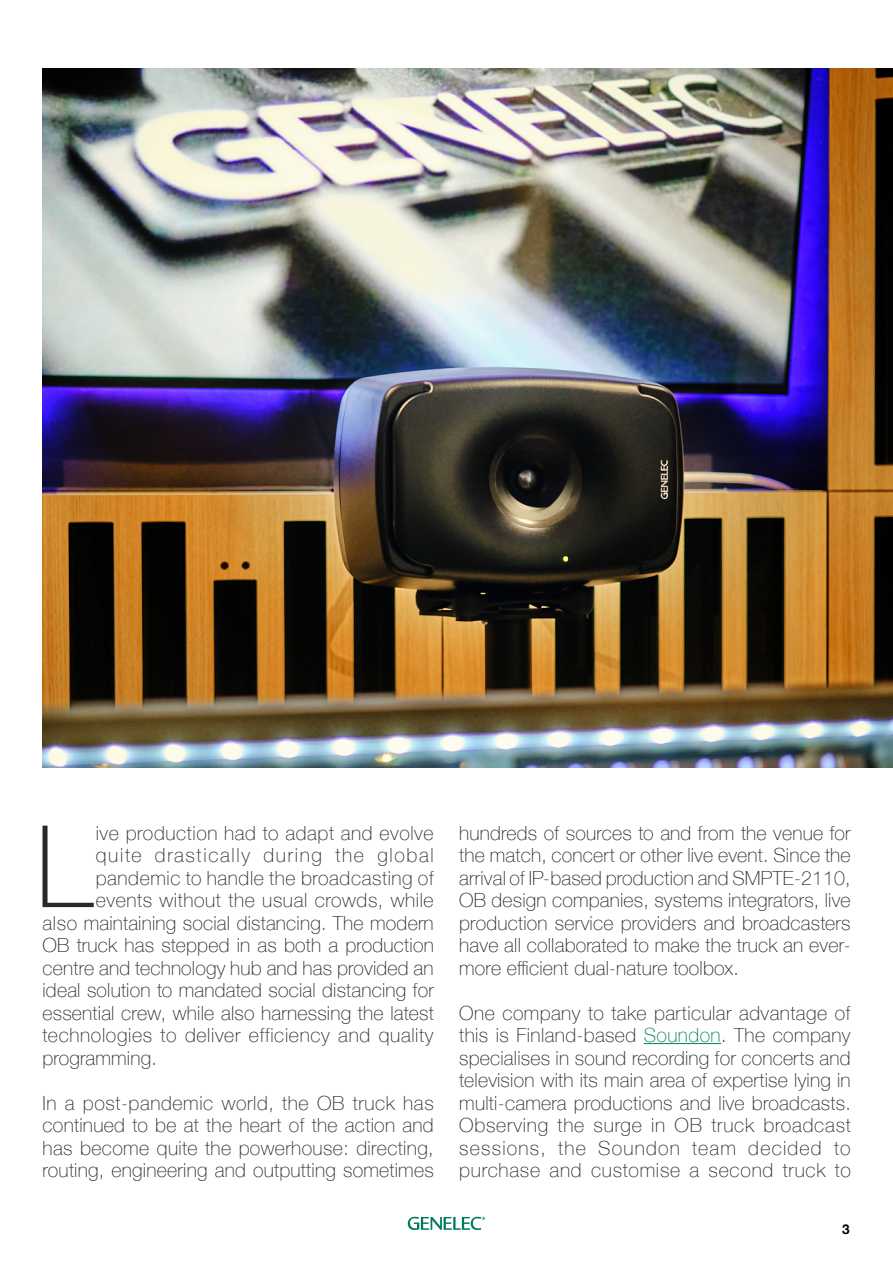
<style>
.page{position:relative;width:893px;height:1263px;background:#fff}
.page>*{position:absolute;margin:0;border:0;box-sizing:border-box;transform-origin:0 0}
.t1{font:100 114px "Helvetica Neue";color:#282827}
.t2{font:100 19.5px/22.5px "Helvetica Neue";letter-spacing:.01em;color:#282827;text-align:justify}
.t3{font:100 19.5px "Helvetica Neue";letter-spacing:.03em;color:#282827}
.t4{font:100 19.5px "Helvetica Neue";letter-spacing:.085em;color:#282827}
.t5{font:700 13.5px "Helvetica Neue";color:#000}
.s1{color:#007f62}
</style>
<div class="page">
<hr style="left:644px;top:1043px;width:77px;height:1px;background:#007f62">
<img style="left:43px;top:68px;width:850px;height:699px">
<svg style="left:408px;top:1217px;width:77px;height:13px"></svg>
<h1 class="t1" style="left:35px;top:780px;width:59px">L</h1>
<p class="t3" style="left:96px;top:818px;width:339px">ive production had to adapt and evolve</p>
<p class="t4" style="left:96px;top:840px;width:340px">quite drastically during the global</p>
<p class="t3" style="left:96px;top:863px;width:339px">pandemic to handle the broadcasting of</p>
<p class="t3" style="left:96px;top:885px;width:339px">events without the usual crowds, while</p>
<p class="t2" style="left:43px;top:910px;width:393px">also maintaining social distancing. The modern</p>
<p class="t2" style="left:43px;top:933px;width:393px">OB truck has stepped in as both a production</p>
<p class="t2" style="left:43px;top:955px;width:393px">centre and technology hub and has provided an</p>
<p class="t2" style="left:43px;top:978px;width:393px">ideal solution to mandated social distancing for</p>
<p class="t2" style="left:43px;top:1000px;width:393px">essential crew, while also harnessing the latest</p>
<p class="t3" style="left:43px;top:1020px;width:392px">technologies to deliver efficiency and quality</p>
<p class="t2" style="left:43px;top:1045px;width:116px">programming.</p>
<p class="t2" style="left:43px;top:1090px;width:393px">In a post-pandemic world, the OB truck has continued to be at the heart of the action and has become quite the powerhouse: directing, routing, engineering and outputting sometimes</p>
<p class="t2" style="left:459px;top:820px;width:393px">hundreds of sources to and from the venue for the match, concert or other live event. Since the arrival of IP-based production and SMPTE-2110, OB design companies, systems integrators, live production service providers and broadcasters have all collaborated to make the truck an ever&shy;more efficient dual-nature toolbox.</p>
<p class="t2" style="left:459px;top:1000px;width:393px">One company to take particular advantage of this is Finland-based <span class="s1">Soundon</span>. The company specialises in sound recording for concerts and television with its main area of expertise lying in multi-camera productions and live broadcasts.<br>Observing the surge in OB truck broadcast sessions, the Soundon team decided to purchase and customise a second truck to</p>
<p class="t5" style="left:842px;top:1218px;width:9px">3</p>
</div>
